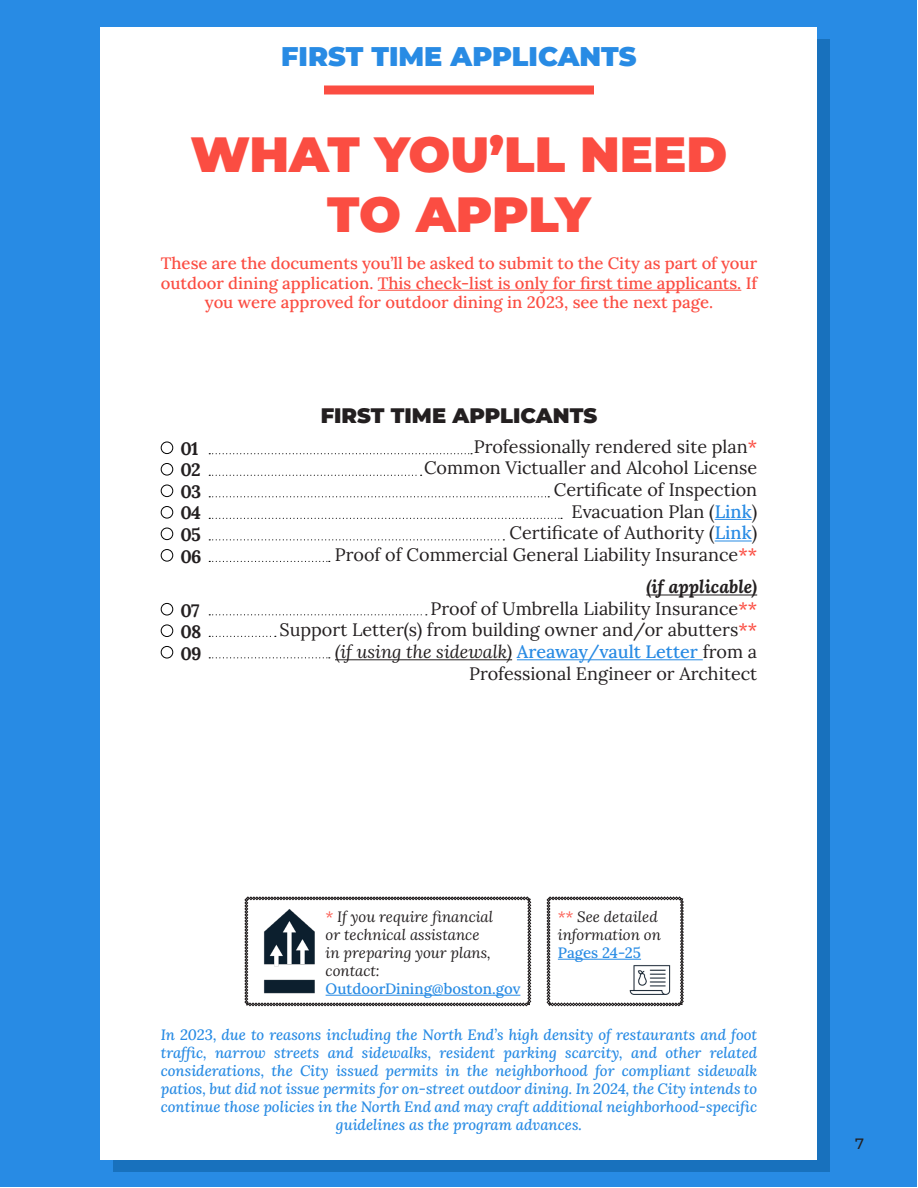
<style>
.page{position:relative;width:918px;height:1188px;background:#fff}
.page>*{position:absolute;margin:0;border:0;box-sizing:border-box;transform-origin:0 0}
.t1{font:900 49.5px "Montserrat";letter-spacing:-.005em;color:#fb4d42}
.t2{font:900 27px "Montserrat";color:#288be4}
.t3{font:900 21px "Montserrat";color:#231f20}
.t4{font:18px "Lora";color:#231f20}
.t5{font:italic 18px "Lora";color:#231f20}
.t6{font:700 18px "Lora";letter-spacing:-.05em;color:#231f20}
.t7{font:italic 700 18px "Lora";color:#231f20}
.t8{font:500 16.5px/19.8px "Lora";color:#fb4d42;text-align:center}
.t9{font:italic 500 15px/18px "Lora";color:#288be4;text-align:center}
.t10{font:italic 15px/18px "Lora";color:#231f20}
.t11{font:500 15px "Lora";color:#288be4}
.t12{font:500 15px "Montserrat";color:#231f20}
.s1{font-weight:500;color:#fb4d42}
.s2{font-weight:500;color:#288be4}
.s3{font-weight:500;font-style:normal;color:#288be4}
.s4{font-style:normal}
.s5{color:#fb4d42}
</style>
<div class="page">
<div style="left:1px;top:1px;width:916px;height:1186px;background:#288be4"></div>
<div style="left:113px;top:40px;width:717px;height:1132px;background:#1871bd"></div>
<div style="left:101px;top:28px;width:716px;height:1132px;background:#fff"></div>
<hr style="left:378px;top:290px;width:363px;height:1px;background:#fb4d42">
<hr style="left:715px;top:519px;width:37px;height:1px;background:#288be4">
<hr style="left:715px;top:541px;width:37px;height:1px;background:#288be4">
<hr style="left:646px;top:595px;width:111px;height:1px;background:#231f20">
<hr style="left:335px;top:659px;width:177px;height:1px;background:#231f20">
<hr style="left:517px;top:659px;width:186px;height:1px;background:#288be4">
<div style="left:161px;top:442px;width:12px;height:12px;border:1px solid #000;border-radius:50%"></div>
<div style="left:161px;top:549px;width:12px;height:13px;border:1px solid #000;border-radius:50%"></div>
<div style="left:161px;top:463px;width:12px;height:12px;border:1px solid #000;border-radius:50%"></div>
<div style="left:161px;top:485px;width:12px;height:12px;border:1px solid #000;border-radius:50%"></div>
<div style="left:161px;top:506px;width:12px;height:12px;border:1px solid #000;border-radius:50%"></div>
<div style="left:161px;top:625px;width:12px;height:12px;border:1px solid #000;border-radius:50%"></div>
<div style="left:161px;top:528px;width:12px;height:12px;border:1px solid #000;border-radius:50%"></div>
<div style="left:161px;top:603px;width:12px;height:12px;border:1px solid #000;border-radius:50%"></div>
<div style="left:161px;top:646px;width:12px;height:12px;border:1px solid #000;border-radius:50%"></div>
<svg style="left:209px;top:453px;width:263px;height:1px"></svg>
<svg style="left:209px;top:561px;width:121px;height:1px"></svg>
<svg style="left:209px;top:475px;width:213px;height:1px"></svg>
<svg style="left:209px;top:496px;width:340px;height:1px"></svg>
<svg style="left:209px;top:518px;width:353px;height:1px"></svg>
<svg style="left:209px;top:636px;width:67px;height:1px"></svg>
<svg style="left:209px;top:539px;width:295px;height:1px"></svg>
<svg style="left:209px;top:614px;width:218px;height:1px"></svg>
<svg style="left:209px;top:657px;width:121px;height:1px"></svg>
<div style="left:324px;top:86px;width:270px;height:8px;background:#fb4d42"></div>
<svg style="left:245px;top:897px;width:286px;height:109px"></svg>
<svg style="left:547px;top:897px;width:137px;height:109px"></svg>
<hr style="left:326px;top:995px;width:194px;height:1px;background:#288be4">
<hr style="left:558px;top:959px;width:83px;height:1px;background:#288be4">
<img style="left:244px;top:899px;width:82px;height:104px">
<img style="left:627px;top:957px;width:46px;height:41px">
<p class="t2" style="left:281px;top:36px;width:357px">FIRST TIME APPLICANTS</p>
<p class="t1" style="left:191px;top:118px;width:538px">WHAT YOU’LL NEED</p>
<p class="t1" style="left:327px;top:177px;width:265px">TO APPLY</p>
<p class="t8" style="left:161px;top:252px;width:598px">These are the documents you’ll be asked to submit to the City as part of your outdoor dining application. This check-list is only for first time applicants. If you were approved for outdoor dining in 2023, see the next page.</p>
<p class="t6" style="left:181px;top:433px;width:19px">01</p>
<p class="t6" style="left:181px;top:455px;width:22px">02</p>
<p class="t6" style="left:181px;top:477px;width:22px">03</p>
<p class="t6" style="left:181px;top:498px;width:22px">04</p>
<p class="t6" style="left:181px;top:520px;width:22px">05</p>
<p class="t6" style="left:181px;top:541px;width:22px">06</p>
<p class="t6" style="left:181px;top:595px;width:20px">07</p>
<p class="t6" style="left:181px;top:617px;width:22px">08</p>
<p class="t6" style="left:181px;top:639px;width:22px">09</p>
<p class="t3" style="left:321px;top:399px;width:278px">FIRST TIME APPLICANTS</p>
<p class="t4" style="left:474px;top:433px;width:285px">Professionally rendered site plan<span class="s1">*</span></p>
<p class="t4" style="left:424px;top:454px;width:335px">Common Victualler and Alcohol License</p>
<p class="t4" style="left:554px;top:476px;width:205px">Certificate of Inspection</p>
<p class="t4" style="left:572px;top:498px;width:187px">Evacuation Plan (<span class="s2">Link</span>)</p>
<p class="t4" style="left:510px;top:519px;width:249px">Certificate of Authority (<span class="s2">Link</span>)</p>
<p class="t4" style="left:335px;top:541px;width:424px">Proof of Commercial General Liability Insurance<span class="s1">**</span></p>
<p class="t7" style="left:646px;top:574px;width:112px">(if applicable)</p>
<p class="t4" style="left:431px;top:595px;width:328px">Proof of Umbrella Liability Insurance<span class="s1">**</span></p>
<p class="t4" style="left:280px;top:616px;width:479px">Support Letter(s) from building owner and/or abutters<span class="s1">**</span></p>
<p class="t5" style="left:335px;top:639px;width:424px">(if using the sidewalk) <span class="s3">Areaway/vault Letter</span> <span class="s4">from a</span></p>
<p class="t4" style="left:469px;top:660px;width:290px">Professional Engineer or Architect</p>
<p class="t10" style="left:326px;top:907px;width:169px"><span class="s5">*</span> If you require financial or technical assistance in preparing your plans, contact:</p>
<p class="t11" style="left:326px;top:977px;width:196px">OutdoorDining@boston.gov</p>
<p class="t10" style="left:558px;top:907px;width:105px"><span class="s5">**</span> See detailed information on<br><span class="s3">Pages 24-25</span></p>
<p class="t9" style="left:161px;top:1025px;width:598px">In 2023, due to reasons including the North End’s high density of restaurants and foot traffic, narrow streets and sidewalks, resident parking scarcity, and other related considerations, the City issued permits in the neighborhood for compliant sidewalk patios, but did not issue permits for on-street outdoor dining. In 2024, the City intends to continue those policies in the North End and may craft additional neighborhood-specific guidelines as the program advances.</p>
<p class="t12" style="left:855px;top:1133px;width:10px">7</p>
</div>
